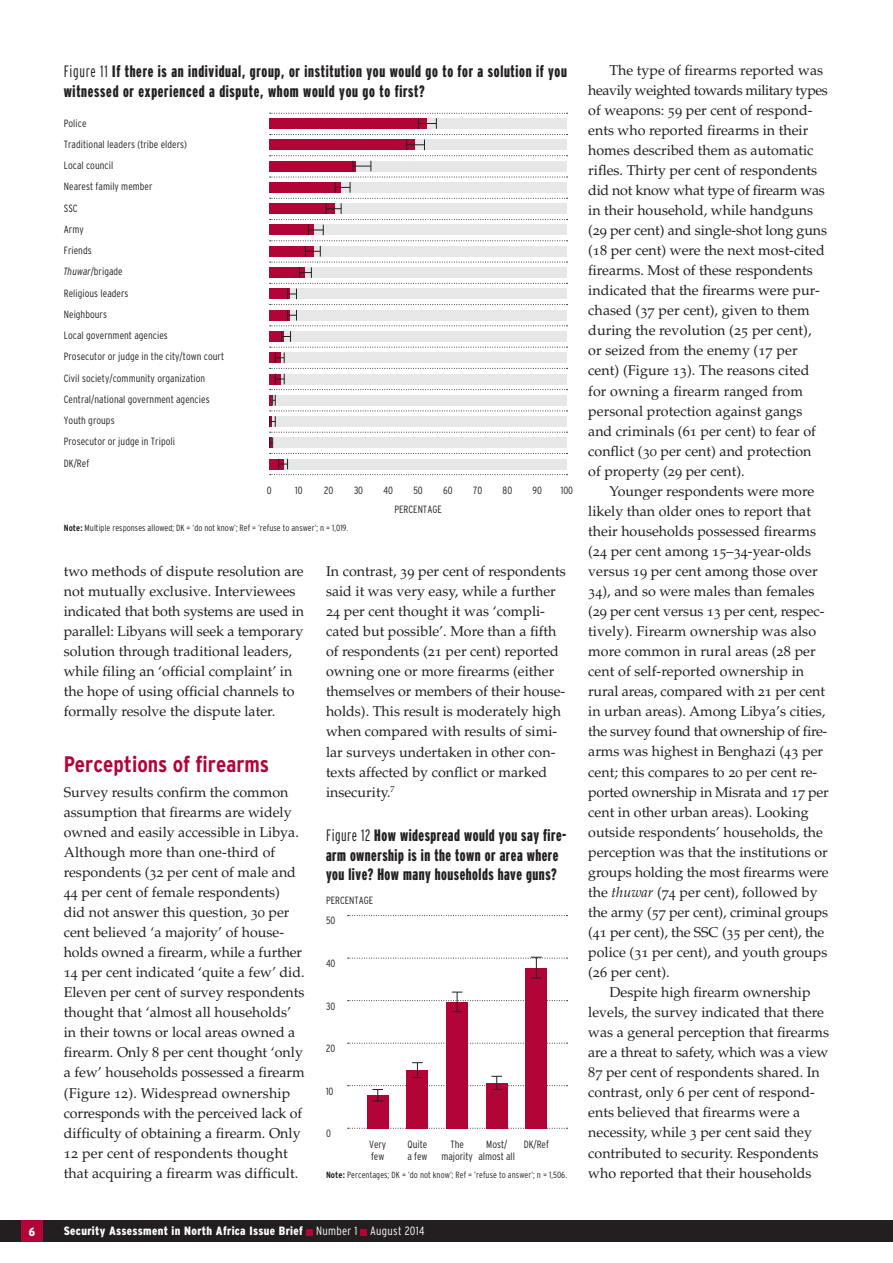
<style>
.page{position:relative;width:893px;height:1263px;background:#fff}
.page>*{position:absolute;margin:0;border:0;box-sizing:border-box;transform-origin:0 0}
.t1{font:700 condensed 22.5px "Interstate";color:#b30437}
.t2{font:900 extra-condensed 16.5px/19.5px "Interstate";letter-spacing:.04em;color:#231f20}
.t3{font:14.25px/20.1px "Palatino";color:#231f20}
.t4{font:900 condensed 12px "Interstate";letter-spacing:.025em;color:#fff}
.t5{font:300 condensed 10.5px/21.3px "Interstate";letter-spacing:.005em;color:#231f20}
.t6{font:300 condensed 9px "Interstate";letter-spacing:.005em;color:#231f20}
.s1{font-weight:300}
.s2{font-style:italic}
.s3{font-weight:700}
.s4{font-family:"Palatino SC"}
</style>
<div class="page">
<div style="left:0;top:1220px;width:893px;height:22px;background:#231f20"></div>
<svg style="left:307px;top:1229px;width:6px;height:6px"></svg>
<svg style="left:361px;top:1229px;width:6px;height:6px"></svg>
<div style="left:21px;top:1220px;width:22px;height:22px;background:#b30437"></div>
<div style="left:269px;top:118px;width:158px;height:11px;background:#b30437"></div>
<div style="left:269px;top:139px;width:146px;height:11px;background:#b30437"></div>
<div style="left:269px;top:161px;width:87px;height:10px;background:#b30437"></div>
<svg style="left:348px;top:1128px;width:220px;height:1px"></svg>
<svg style="left:348px;top:1043px;width:220px;height:1px"></svg>
<svg style="left:348px;top:915px;width:220px;height:1px"></svg>
<div style="left:367px;top:1095px;width:21px;height:33px;background:#b30437"></div>
<div style="left:407px;top:1070px;width:21px;height:58px;background:#b30437"></div>
<div style="left:446px;top:1002px;width:22px;height:126px;background:#b30437"></div>
<div style="left:526px;top:968px;width:21px;height:160px;background:#b30437"></div>
<div style="left:486px;top:1083px;width:21px;height:45px;background:#b30437"></div>
<svg style="left:270px;top:113px;width:298px;height:58px"></svg>
<svg style="left:269px;top:177px;width:299px;height:298px"></svg>
<svg style="left:348px;top:992px;width:220px;height:20px"></svg>
<svg style="left:348px;top:957px;width:220px;height:22px"></svg>
<svg style="left:348px;top:1062px;width:220px;height:39px"></svg>
<p class="t2" style="left:64px;top:61px;width:505px"><span class="s1">Figure 11</span> If there is an individual, group, or institution you would go to for a solution if you witnessed or experienced a dispute, whom would you go to first?</p>
<p class="t5" style="left:64px;top:112px;width:162px">Police<br>Traditional leaders (tribe elders)<br>Local council<br>Nearest family member<br>SSC<br>Army<br>Friends<br><span class="s2">Thuwar</span>/brigade<br>Religious leaders<br>Neighbours<br>Local government agencies<br>Prosecutor or judge in the city/town court<br>Civil society/community organization<br>Central/national government agencies<br>Youth groups<br>Prosecutor or judge in Tripoli<br>DK/Ref</p>
<p class="t5" style="left:267px;top:480px;width:6px">0</p>
<p class="t5" style="left:295px;top:480px;width:9px">10</p>
<p class="t5" style="left:324px;top:480px;width:11px">20</p>
<p class="t5" style="left:354px;top:480px;width:11px">30</p>
<p class="t5" style="left:384px;top:480px;width:11px">40</p>
<p class="t5" style="left:413px;top:480px;width:11px">50</p>
<p class="t5" style="left:443px;top:480px;width:11px">60</p>
<p class="t5" style="left:473px;top:480px;width:11px">70</p>
<p class="t5" style="left:503px;top:480px;width:11px">80</p>
<p class="t5" style="left:532px;top:480px;width:11px">90</p>
<p class="t5" style="left:561px;top:480px;width:14px">100</p>
<p class="t5" style="left:394px;top:498px;width:49px">PERCENTAGE</p>
<p class="t6" style="left:64px;top:522px;width:286px"><span class="s3">Note:</span> Multiple responses allowed; DK = ‘do not know’; Ref = ‘refuse to answer’; n = 1,019.</p>
<p class="t3" style="left:64px;top:561px;width:242px">two methods of dispute resolution are not mutually exclusive. Interviewees indicated that both systems are used in parallel: Libyans will seek a temporary solution through traditional leaders, while filing an ‘official complaint’ in the hope of using official channels to formally resolve the dispute later.</p>
<h1 class="t1" style="left:64px;top:752px;width:207px">Perceptions of firearms</h1>
<p class="t3" style="left:64px;top:782px;width:242px">Survey results confirm the common assumption that firearms are widely owned and easily accessible in Libya.<br>Although more than one-third of respondents (<span class="s4">32</span> per cent of male and <span class="s4">44</span> per cent of female respondents) did not answer this question, <span class="s4">30</span> per cent believed ‘a majority’ of house&shy;holds owned a firearm, while a further <span class="s4">14</span> per cent indicated ‘quite a few’ did.<br>Eleven per cent of survey respondents thought that ‘almost all households’ in their towns or local areas owned a firearm. Only <span class="s4">8</span> per cent thought ‘only a few’ households possessed a firearm (Figure <span class="s4">12</span>). Widespread ownership corresponds with the perceived lack of difficulty of obtaining a firearm. Only <span class="s4">12</span> per cent of respondents thought that acquiring a firearm was difficult.</p>
<p class="t3" style="left:326px;top:561px;width:241px">In contrast, <span class="s4">39</span> per cent of respondents said it was very easy, while a further <span class="s4">24</span> per cent thought it was ‘compli&shy;cated but possible’. More than a fifth of respondents (<span class="s4">21</span> per cent) reported owning one or more firearms (either themselves or members of their house&shy;holds). This result is moderately high when compared with results of simi&shy;lar surveys undertaken in other con&shy;texts affected by conflict or marked insecurity.<sup>7</sup></p>
<p class="t2" style="left:326px;top:825px;width:242px"><span class="s1">Figure 12</span> How widespread would you say fire&shy;arm ownership is in the town or area where you live? How many households have guns?</p>
<p class="t5" style="left:326px;top:890px;width:49px">PERCENTAGE</p>
<p class="t5" style="left:326px;top:910px;width:11px">50</p>
<p class="t5" style="left:326px;top:952px;width:11px">40</p>
<p class="t5" style="left:326px;top:995px;width:11px">30</p>
<p class="t5" style="left:326px;top:1038px;width:11px">20</p>
<p class="t5" style="left:326px;top:1080px;width:9px">10</p>
<p class="t5" style="left:326px;top:1123px;width:6px">0</p>
<p class="t6" style="left:326px;top:1169px;width:242px"><span class="s3">Note:</span> Percentages; DK = ‘do not know’; Ref = ‘refuse to answer’; n = 1,506.</p>
<p class="t5" style="left:369px;top:1138px;width:19px;line-height:12px">Very few</p>
<p class="t5" style="left:407px;top:1138px;width:22px;line-height:12px">Quite a few</p>
<p class="t5" style="left:441px;top:1138px;width:33px;line-height:12px;text-align:center">The majority</p>
<p class="t5" style="left:478px;top:1138px;width:38px;line-height:12px;text-align:center">Most/ almost all</p>
<p class="t5" style="left:524px;top:1133px;width:27px">DK/Ref</p>
<p class="t3" style="left:588px;top:60px;width:241px;text-indent:21px">The type of firearms reported was heavily weighted towards military types of weapons: <span class="s4">59</span> per cent of respond&shy;ents who reported firearms in their homes described them as automatic rifles. Thirty per cent of respondents did not know what type of firearm was in their household, while handguns (<span class="s4">29</span> per cent) and single-shot long guns (<span class="s4">18</span> per cent) were the next most-cited firearms. Most of these respondents indicated that the firearms were pur&shy;chased (<span class="s4">37</span> per cent), given to them during the revolution (<span class="s4">25</span> per cent), or seized from the enemy (<span class="s4">17</span> per cent) (Figure <span class="s4">13</span>). The reasons cited for owning a firearm ranged from personal protection against gangs and criminals (<span class="s4">61</span> per cent) to fear of conflict (<span class="s4">30</span> per cent) and protection<br>of property (<span class="s4">29</span> per cent).</p>
<p class="t3" style="left:588px;top:481px;width:242px;text-indent:21px">Younger respondents were more likely than older ones to report that their households possessed firearms (<span class="s4">24</span> per cent among <span class="s4">15</span>–<span class="s4">34</span>-year-olds versus <span class="s4">19</span> per cent among those over <span class="s4">34</span>), and so were males than females (<span class="s4">29</span> per cent versus <span class="s4">13</span> per cent, respec&shy;tively). Firearm ownership was also more common in rural areas (<span class="s4">28</span> per cent of self-reported ownership in rural areas, compared with <span class="s4">21</span> per cent in urban areas). Among Libya’s cities, the survey found that ownership of fire&shy;arms was highest in Benghazi (<span class="s4">43</span> per cent; this compares to <span class="s4">20</span> per cent re&shy;ported ownership in Misrata and <span class="s4">17</span> per cent in other urban areas). Looking outside respondents’ households, the perception was that the institutions or groups holding the most firearms were the <span class="s2">thuwar</span> (<span class="s4">74</span> per cent), followed by the army (<span class="s4">57</span> per cent), criminal groups (<span class="s4">41</span> per cent), the SSC (<span class="s4">35</span> per cent), the police (<span class="s4">31</span> per cent), and youth groups (<span class="s4">26</span> per cent).</p>
<p class="t3" style="left:588px;top:982px;width:242px;text-indent:21px">Despite high firearm ownership levels, the survey indicated that there was a general perception that firearms are a threat to safety, which was a view <span class="s4">87</span> per cent of respondents shared. In contrast, only <span class="s4">6</span> per cent of respond&shy;ents believed that firearms were a necessity, while <span class="s4">3</span> per cent said they contributed to security. Respondents who reported that their households</p>
<p class="t4" style="left:29px;top:1225px;width:8px">6</p>
<p class="t4" style="left:64px;top:1224px;width:362px">Security Assessment in North Africa Issue Brief <span class="s1">Number 1 August 2014</span></p>
</div>
